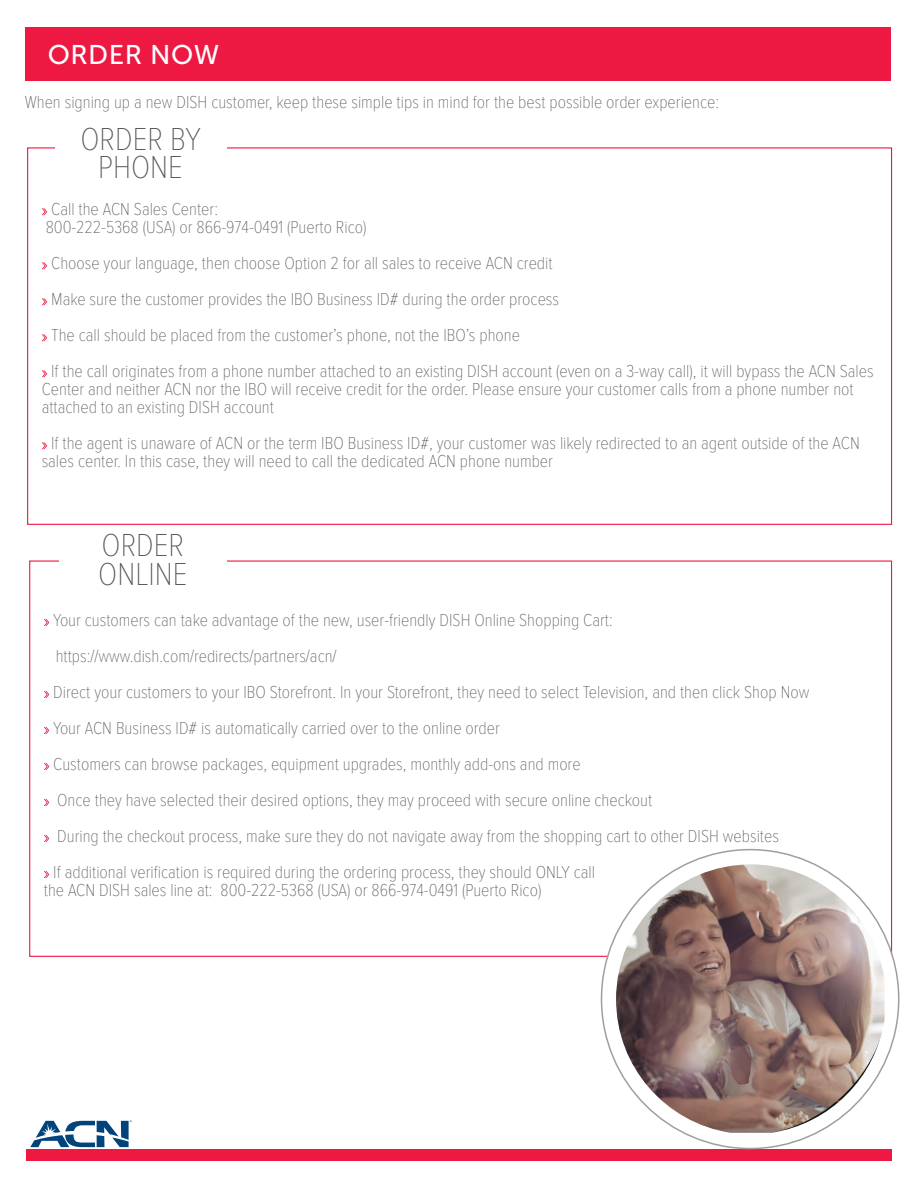
<style>
.page{position:relative;width:918px;height:1188px;background:#fff}
.page>*{position:absolute;margin:0;border:0;box-sizing:border-box;transform-origin:0 0}
.t1{font:100 33px/28.5px "Proxima Nova Cond";color:#57585a;text-align:center}
.Main_Header{font:27px "Museo Sans 500";letter-spacing:.02em;color:#fff}
.t2{font:100 18px/18px "Proxima Nova Cond";color:#57585a}
.t3{font:5.4px "Myriad Pro";color:#00447b}
</style>
<div class="page">
<div style="left:26px;top:1149px;width:866px;height:12px;background:#ed1943"></div>
<svg style="left:44px;top:619px;width:5px;height:7px"></svg>
<svg style="left:44px;top:691px;width:5px;height:7px"></svg>
<svg style="left:44px;top:727px;width:5px;height:7px"></svg>
<svg style="left:44px;top:763px;width:5px;height:7px"></svg>
<svg style="left:44px;top:799px;width:5px;height:7px"></svg>
<svg style="left:44px;top:835px;width:5px;height:7px"></svg>
<svg style="left:44px;top:871px;width:5px;height:7px"></svg>
<div style="left:25px;top:27px;width:865px;height:54px;background:#ed1943"></div>
<svg style="left:42px;top:208px;width:5px;height:7px"></svg>
<svg style="left:42px;top:262px;width:5px;height:7px"></svg>
<svg style="left:42px;top:298px;width:5px;height:7px"></svg>
<svg style="left:42px;top:334px;width:5px;height:7px"></svg>
<svg style="left:42px;top:370px;width:5px;height:7px"></svg>
<svg style="left:42px;top:442px;width:5px;height:7px"></svg>
<svg style="left:30px;top:1121px;width:99px;height:26px"></svg>
<img style="left:616px;top:864px;width:269px;height:269px">
<p class="Main_Header" style="left:48px;top:40px;width:173px">ORDER NOW</p>
<p class="t2" style="left:25px;top:92px;width:696px">When signing up a new DISH customer, keep these simple tips in mind for the best possible order experience:</p>
<p class="t1" style="left:80px;top:122px;width:122px">ORDER BY<br>PHONE</p>
<p class="t2" style="left:51px;top:199px;width:168px">Call the ACN Sales Center:</p>
<p class="t2" style="left:46px;top:217px;width:322px">800-222-5368 (USA) or 866-974-0491 (Puerto Rico)</p>
<p class="t2" style="left:51px;top:253px;width:503px">Choose your language, then choose Option 2 for all sales to receive ACN credit</p>
<p class="t2" style="left:51px;top:289px;width:509px">Make sure the customer provides the IBO Business ID# during the order process</p>
<p class="t2" style="left:51px;top:325px;width:470px">The call should be placed from the customer’s phone, not the IBO’s phone</p>
<p class="t2" style="left:42px;top:361px;width:834px;text-indent:9px">If the call originates from a phone number attached to an existing DISH account (even on a 3-way call), it will bypass the ACN Sales<br>Center and neither ACN nor the IBO will receive credit for the order. Please ensure your customer calls from a phone number not attached to an existing DISH account</p>
<p class="t2" style="left:42px;top:433px;width:820px;text-indent:9px">If the agent is unaware of ACN or the term IBO Business ID#, your customer was likely redirected to an agent outside of the ACN sales center. In this case, they will need to call the dedicated ACN phone number</p>
<p class="t1" style="left:102px;top:529px;width:84px">ORDER</p>
<p class="t1" style="left:98px;top:557px;width:91px">ONLINE</p>
<p class="t2" style="left:53px;top:610px;width:561px">Your customers can take advantage of the new, user-friendly DISH Online Shopping Cart:</p>
<p class="t2" style="left:56px;top:646px;width:282px">https://www.dish.com/redirects/partners/acn/</p>
<p class="t2" style="left:53px;top:682px;width:758px">Direct your customers to your IBO Storefront. In your Storefront, they need to select Television, and then click Shop Now</p>
<p class="t2" style="left:53px;top:718px;width:448px">Your ACN Business ID# is automatically carried over to the online order</p>
<p class="t2" style="left:53px;top:754px;width:529px">Customers can browse packages, equipment upgrades, monthly add-ons and more</p>
<p class="t2" style="left:57px;top:790px;width:597px">Once they have selected their desired options, they may proceed with secure online checkout</p>
<p class="t2" style="left:57px;top:826px;width:723px">During the checkout process, make sure they do not navigate away from the shopping cart to other DISH websites</p>
<p class="t2" style="left:44px;top:862px;width:553px;text-indent:9px">If additional verification is required during the ordering process, they should ONLY call the ACN DISH sales line at: 800-222-5368 (USA) or 866-974-0491 (Puerto Rico)</p>
<p class="t3" style="left:130px;top:1119px;width:4px">®</p>
</div>
